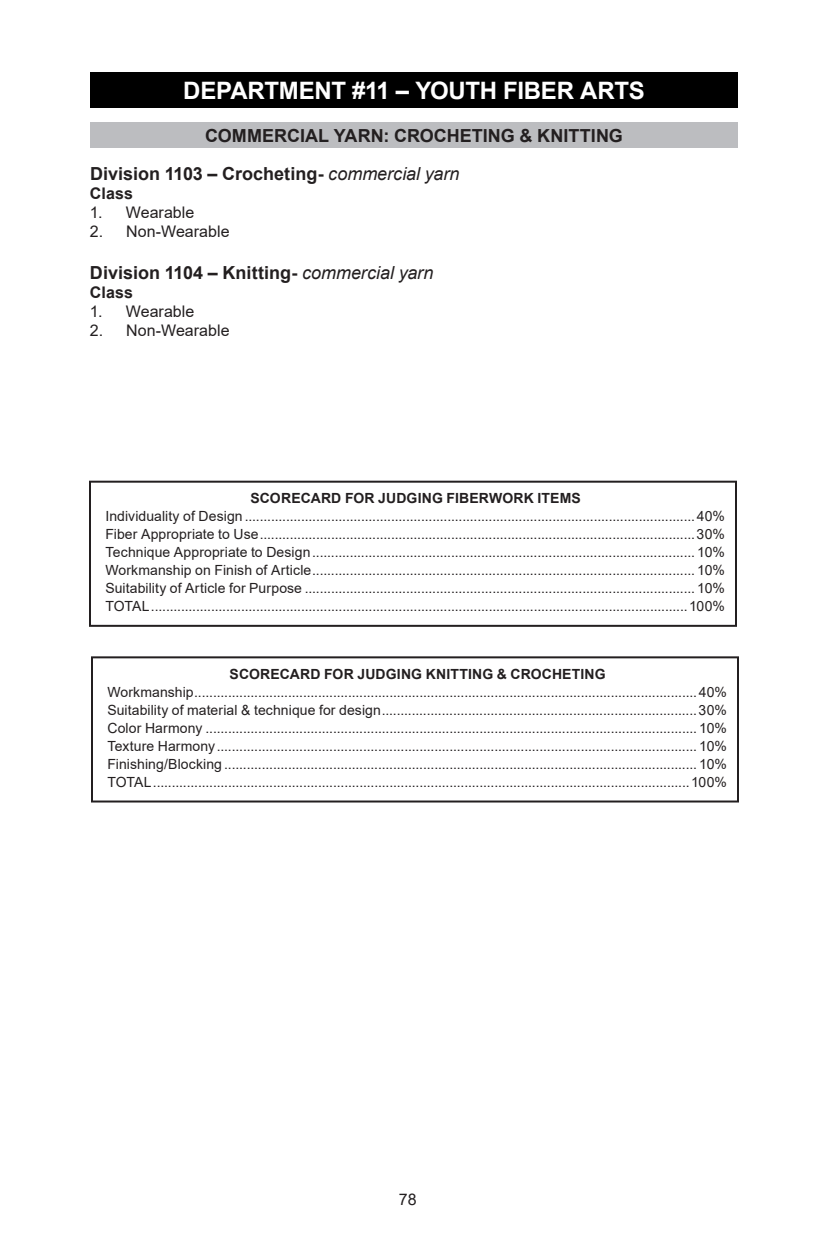
<style>
.page{position:relative;width:828px;height:1260px;background:#fff}
.page>*{position:absolute;margin:0;border:0;box-sizing:border-box;transform-origin:0 0}
.t1{font:700 24px "Arial";letter-spacing:-.015em;color:#fff}
.t2{font:700 18px/38.6px "Arial";color:#231f20}
.t3{font:16px "Arial";color:#231f20}
.t4{font:700 16px "Arial";letter-spacing:.01em;color:#231f20}
.t5{font:14px/18px "Arial";letter-spacing:.005em;color:#231f20;text-align:justify}
.t6{font:700 14px "Arial";letter-spacing:.01em;color:#231f20}
.s1{font-weight:400;font-style:italic}
</style>
<div class="page">
<div style="left:90px;top:72px;width:648px;height:36px;background:#000"></div>
<div style="left:90px;top:123px;width:648px;height:25px;background:#bcbdc0"></div>
<div style="left:89px;top:481px;width:648px;height:146px;border:2px solid #231f20"></div>
<div style="left:91px;top:656px;width:648px;height:147px;border:2px solid #231f20"></div>
<h1 class="t1" style="left:183px;top:74px;width:463px">DEPARTMENT #11 – YOUTH FIBER ARTS</h1>
<p class="t2" style="left:90px;top:116px;width:534px;text-indent:115px">COMMERCIAL YARN: CROCHETING &amp; KNITTING<br>Division 1103 – Crocheting- <span class="s1">commercial yarn</span></p>
<p class="t4" style="left:90px;top:183px;width:45px">Class</p>
<p class="t3" style="left:90px;top:202px;width:106px">1. Wearable</p>
<p class="t3" style="left:90px;top:221px;width:141px">2. Non-Wearable</p>
<p class="t2" style="left:90px;top:254px;width:345px">Division 1104 – Knitting- <span class="s1">commercial yarn</span></p>
<p class="t4" style="left:90px;top:282px;width:45px">Class</p>
<p class="t3" style="left:90px;top:301px;width:106px">1. Wearable</p>
<p class="t3" style="left:90px;top:320px;width:141px">2. Non-Wearable</p>
<p class="t6" style="left:250px;top:488px;width:332px">SCORECARD FOR JUDGING FIBERWORK ITEMS</p>
<p class="t5" style="left:105px;top:507px;width:621px">Individuality of Design ........................................................................................................................40% Fiber Appropriate to Use....................................................................................................................30% Technique Appropriate to Design...................................................................................................... 10% Workmanship on Finish of Article...................................................................................................... 10% Suitability of Article for Purpose ........................................................................................................ 10% TOTAL...............................................................................................................................................100%</p>
<p class="t6" style="left:230px;top:664px;width:378px">SCORECARD FOR JUDGING KNITTING &amp; CROCHETING</p>
<p class="t5" style="left:107px;top:683px;width:621px">Workmanship......................................................................................................................................40% Suitability of material &amp; technique for design....................................................................................30% Color Harmony ................................................................................................................................... 10% Texture Harmony................................................................................................................................ 10% Finishing/Blocking .............................................................................................................................. 10% TOTAL...............................................................................................................................................100%</p>
<p class="t3" style="left:399px;top:1188px;width:19px">78</p>
</div>
